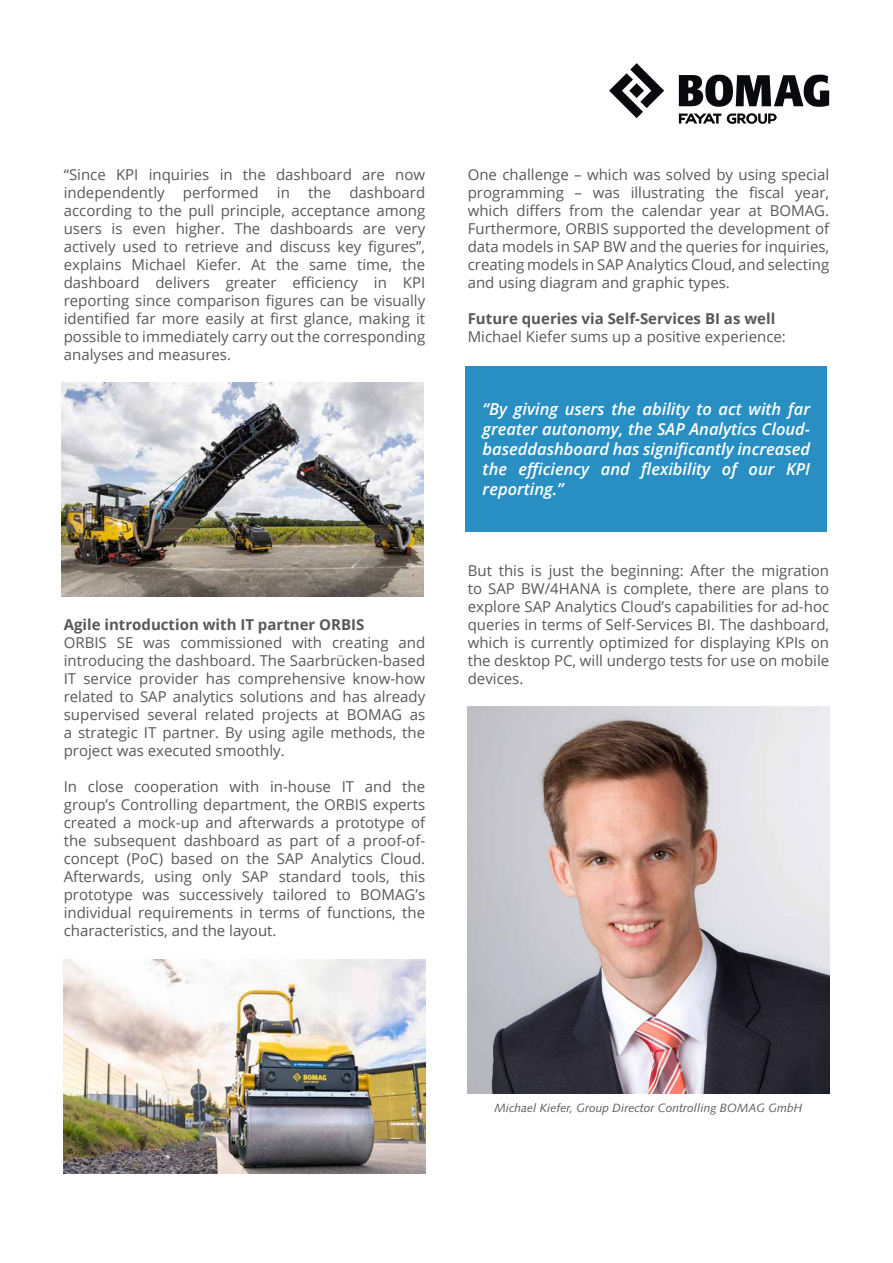
<style>
.page{position:relative;width:893px;height:1263px;background:#fff}
.page>*{position:absolute;margin:0;border:0;box-sizing:border-box;transform-origin:0 0}
.t1{font:italic 600 16.5px/19.8px "Open Sans";color:#fff;text-align:justify}
.t2{font:15px/18px "Open Sans";color:#58585a;text-align:justify}
.t3{font:700 15px "Open Sans";color:#58585a}
.t4{font:italic 12px "Syntax LT Std";color:#58585a}
</style>
<div class="page">
<img style="left:468px;top:707px;width:361px;height:387px">
<div style="left:466px;top:366px;width:361px;height:165px;background:#298fc2"></div>
<svg style="left:609px;top:63px;width:55px;height:55px"></svg>
<svg style="left:679px;top:74px;width:150px;height:33px"></svg>
<svg style="left:679px;top:113px;width:98px;height:11px"></svg>
<img style="left:62px;top:383px;width:361px;height:214px">
<img style="left:64px;top:959px;width:361px;height:215px">
<p class="t2" style="left:64px;top:165px;width:363px">“Since KPI inquiries in the dashboard are now independently performed in the dashboard according to the pull principle, acceptance among users is even higher. The dashboards are very actively used to retrieve and discuss key figures”, explains Michael Kiefer. At the same time, the dashboard delivers greater efficiency in KPI reporting since comparison figures can be visually identified far more easily at first glance, making it possible to immediately carry out the corresponding analyses and measures.</p>
<p class="t3" style="left:64px;top:614px;width:302px">Agile introduction with IT partner ORBIS</p>
<p class="t2" style="left:64px;top:633px;width:363px">ORBIS SE was commissioned with creating and introducing the dashboard. The Saarbrücken-based IT service provider has comprehensive know-how related to SAP analytics solutions and has already supervised several related projects at BOMAG as a strategic IT partner. By using agile methods, the project was executed smoothly.</p>
<p class="t2" style="left:64px;top:777px;width:363px">In close cooperation with in-house IT and the group’s Controlling department, the ORBIS experts created a mock-up and afterwards a prototype of the subsequent dashboard as part of a proof-of&shy;concept (PoC) based on the SAP Analytics Cloud.<br>Afterwards, using only SAP standard tools, this prototype was successively tailored to BOMAG’s individual requirements in terms of functions, the characteristics, and the layout.</p>
<p class="t2" style="left:468px;top:165px;width:363px">One challenge – which was solved by using special programming – was illustrating the fiscal year, which differs from the calendar year at BOMAG.<br>Furthermore, ORBIS supported the development of data models in SAP BW and the queries for inquiries, creating models in SAP Analytics Cloud, and selecting and using diagram and graphic types.</p>
<p class="t3" style="left:468px;top:308px;width:309px">Future queries via Self-Services BI as well</p>
<p class="t2" style="left:468px;top:327px;width:320px">Michael Kiefer sums up a positive experience:</p>
<p class="t1" style="left:483px;top:399px;width:329px">“By giving users the ability to act with far greater autonomy, the SAP Analytics Cloud&shy;baseddashboard has significantly increased the efficiency and flexibility of our KPI reporting.”</p>
<p class="t2" style="left:468px;top:561px;width:363px">But this is just the beginning: After the migration to SAP BW/4HANA is complete, there are plans to explore SAP Analytics Cloud’s capabilities for ad-hoc queries in terms of Self-Services BI. The dashboard, which is currently optimized for displaying KPIs on the desktop PC, will undergo tests for use on mobile devices.</p>
<p class="t4" style="left:494px;top:1101px;width:310px">Michael Kiefer, Group Director Controlling BOMAG GmbH</p>
</div>
